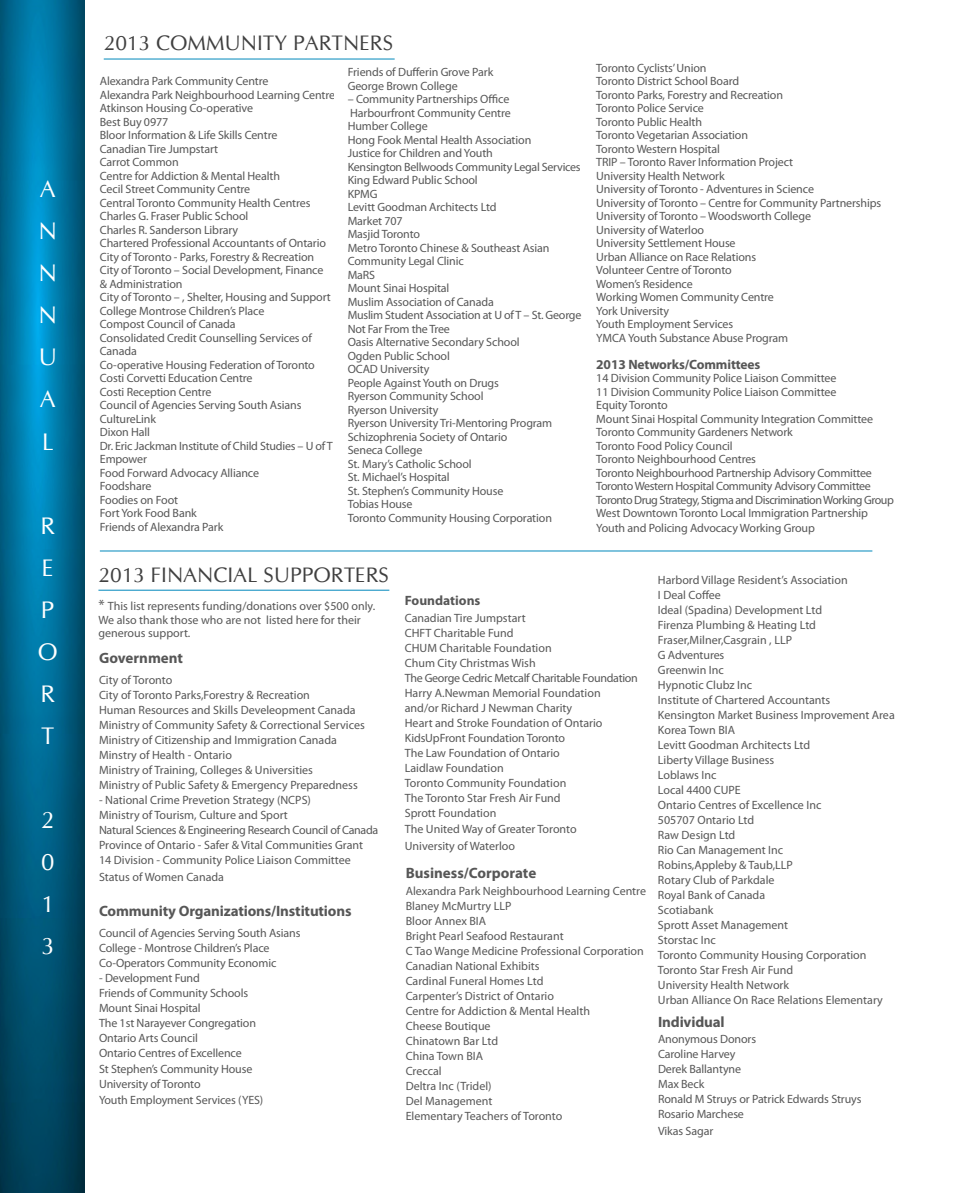
<style>
.page{position:relative;width:964px;height:1193px;background:#fff}
.page>*{position:absolute;margin:0;border:0;box-sizing:border-box;transform-origin:0 0}
.t1{font:24px/42px "CG Omega";color:#fff;text-align:justify}
.t2{font:21px "CG Omega";color:#404040}
.t3{font:700 15px "Myriad Pro";letter-spacing:-.01em;color:#575757}
.t4{font:700 13.5px "Myriad Pro";letter-spacing:-.01em;color:#575757}
.t5{font:12px/13.5px "Myriad Pro";letter-spacing:-.01em;color:#575757}
.s1{font-size:15px}
</style>
<div class="page">
<hr style="left:100px;top:550px;width:772px;height:1px;background:#0088bc">
<hr style="left:98px;top:590px;width:291px;height:1px;background:#0088bc">
<hr style="left:104px;top:59px;width:290px;height:1px;background:#0088bc">
<img style="left:1px;top:0;width:84px;height:1193px">
<h1 class="t1" style="left:38px;top:168px;width:20px">A N N N U A L</h1>
<h1 class="t1" style="left:38px;top:504px;width:21px;text-align:left">R<br>E<br>P<br>O<br>R<br>T</h1>
<h1 class="t1" style="left:41px;top:798px;width:15px">2<br>0<br>1<br>3</h1>
<h2 class="t2" style="left:104px;top:31px;width:291px">2013 COMMUNITY PARTNERS</h2>
<p class="t5" style="left:100px;top:74px;width:237px">Alexandra Park Community Centre<br>Alexandra Park Neighbourhood Learning Centre<br>Atkinson Housing Co-operative<br>Best Buy 0977<br>Bloor Information &amp; Life Skills Centre<br>Canadian Tire Jumpstart<br>Carrot Common<br>Centre for Addiction &amp; Mental Health<br>Cecil Street Community Centre<br>Central Toronto Community Health Centres<br>Charles G. Fraser Public School<br>Charles R. Sanderson Library<br>Chartered Professional Accountants of Ontario<br>City of Toronto - Parks, Forestry &amp; Recreation<br>City of Toronto – Social Development, Finance<br>&amp; Administration<br>City of Toronto – , Shelter, Housing and Support<br>College Montrose Children’s Place<br>Compost Council of Canada<br>Consolidated Credit Counselling Services of<br>Canada<br>Co-operative Housing Federation of Toronto<br>Costi Corvetti Education Centre<br>Costi Reception Centre<br>Council of Agencies Serving South Asians<br>CultureLink<br>Dixon Hall<br>Dr. Eric Jackman Institute of Child Studies – U of T<br>Empower<br>Food Forward Advocacy Alliance<br>Foodshare<br>Foodies on Foot<br>Fort York Food Bank<br>Friends of Alexandra Park</p>
<p class="t5" style="left:347px;top:65px;width:147px">Friends of Dufferin Grove Park<br>George Brown College</p>
<p class="t5" style="left:347px;top:92px;width:235px">– Community Partnerships Office<br>Harbourfront Community Centre<br>Humber College<br>Hong Fook Mental Health Association<br>Justice for Children and Youth<br>Kensington Bellwoods Community Legal Services<br>King Edward Public School<br>KPMG<br>Levitt Goodman Architects Ltd<br>Market 707<br>Masjid Toronto<br>Metro Toronto Chinese &amp; Southeast Asian<br>Community Legal Clinic<br>MaRS<br>Mount Sinai Hospital<br>Muslim Association of Canada<br>Muslim Student Association at U of T – St. George<br>Not Far From the Tree<br>Oasis Alternative Secondary School<br>Ogden Public School<br>OCAD University<br>People Against Youth on Drugs<br>Ryerson Community School<br>Ryerson University<br>Ryerson University Tri-Mentoring Program<br>Schizophrenia Society of Ontario<br>Seneca College<br>St. Mary’s Catholic School<br>St. Michael’s Hospital<br>St. Stephen’s Community House<br>Tobias House<br>Toronto Community Housing Corporation</p>
<p class="t5" style="left:596px;top:61px;width:286px">Toronto Cyclists’ Union<br>Toronto District School Board<br>Toronto Parks, Forestry and Recreation<br>Toronto Police Service<br>Toronto Public Health<br>Toronto Vegetarian Association<br>Toronto Western Hospital<br>TRIP – Toronto Raver Information Project<br>University Health Network<br>University of Toronto - Adventures in Science<br>University of Toronto – Centre for Community Partnerships<br>University of Toronto – Woodsworth College<br>University of Waterloo<br>University Settlement House<br>Urban Alliance on Race Relations<br>Volunteer Centre of Toronto<br>Women’s Residence<br>Working Women Community Centre<br>York University<br>Youth Employment Services<br>YMCA Youth Substance Abuse Program</p>
<p class="t4" style="left:596px;top:355px;width:166px">2013 Networks/Committees</p>
<p class="t5" style="left:596px;top:371px;width:299px">14 Division Community Police Liaison Committee<br>11 Division Community Police Liaison Committee<br>Equity Toronto<br>Mount Sinai Hospital Community Integration Committee Toronto Community Gardeners Network<br>Toronto Food Policy Council<br>Toronto Neighbourhood Centres<br>Toronto Neighbourhood Partnership Advisory Committee Toronto Western Hospital Community Advisory Committee Toronto Drug Strategy, Stigma and Discrimination Working Group West Downtown Toronto Local Immigration Partnership</p>
<p class="t5" style="left:596px;top:521px;width:220px">Youth and Policing Advocacy Working Group</p>
<h2 class="t2" style="left:98px;top:562px;width:292px">2013 FINANCIAL SUPPORTERS</h2>
<p class="t5" style="left:98px;top:599px;width:278px"><span class="s1">*</span> This list represents funding/donations over $500 only.<br>We also thank those who are not listed here for their generous support.</p>
<p class="t3" style="left:99px;top:648px;width:85px">Government</p>
<p class="t5" style="left:99px;top:672px;width:267px;line-height:15px">City of Toronto<br>City of Toronto Parks,Forestry &amp; Recreation<br>Human Resources and Skills Develeopment Canada Ministry of Community Safety &amp; Correctional Services Ministry of Citizenship and Immigration Canada Minstry of Health - Ontario<br>Ministry of Training, Colleges &amp; Universities<br>Ministry of Public Safety &amp; Emergency Preparedness</p>
<p class="t5" style="left:99px;top:792px;width:281px;line-height:15px">- National Crime Prevetion Strategy (NCPS)<br>Ministry of Tourism, Culture and Sport<br>Natural Sciences &amp; Engineering Research Council of Canada Province of Ontario - Safer &amp; Vital Communities Grant 14 Division - Community Police Liaison Committee</p>
<p class="t5" style="left:99px;top:870px;width:126px">Status of Women Canada</p>
<p class="t3" style="left:99px;top:901px;width:254px">Community Organizations/Institutions</p>
<p class="t5" style="left:99px;top:926px;width:203px;line-height:15px">Council of Agencies Serving South Asians<br>College - Montrose Children’s Place<br>Co-Operators Community Economic</p>
<p class="t5" style="left:99px;top:971px;width:158px;line-height:15px">- Development Fund<br>Friends of Community Schools<br>Mount Sinai Hospital<br>The 1st Narayever Congregation<br>Ontario Arts Council<br>Ontario Centres of Excellence<br>St Stephen’s Community House<br>University of Toronto</p>
<p class="t5" style="left:99px;top:1093px;width:166px">Youth Employment Services (YES)</p>
<p class="t4" style="left:404px;top:592px;width:77px">Foundations</p>
<p class="t5" style="left:404px;top:610px;width:234px;line-height:15px">Canadian Tire Jumpstart<br>CHFT Charitable Fund<br>CHUM Charitable Foundation<br>Chum City Christmas Wish<br>The George Cedric Metcalf Charitable Foundation<br>Harry A.Newman Memorial Foundation<br>and/or Richard J Newman Charity<br>Heart and Stroke Foundation of Ontario<br>KidsUpFront Foundation Toronto<br>The Law Foundation of Ontario<br>Laidlaw Foundation<br>Toronto Community Foundation<br>The Toronto Star Fresh Air Fund<br>Sprott Foundation</p>
<p class="t5" style="left:404px;top:821px;width:173px;line-height:16.5px">The United Way of Greater Toronto<br>University of Waterloo</p>
<p class="t3" style="left:405px;top:863px;width:132px">Business/Corporate</p>
<p class="t5" style="left:405px;top:883px;width:242px;line-height:15px">Alexandra Park Neighbourhood Learning Centre<br>Blaney McMurtry LLP<br>Bloor Annex BIA<br>Bright Pearl Seafood Restaurant<br>C Tao Wange Medicine Professional Corporation<br>Canadian National Exhibits<br>Cardinal Funeral Homes Ltd<br>Carpenter’s District of Ontario<br>Centre for Addiction &amp; Mental Health<br>Cheese Boutique<br>Chinatown Bar Ltd<br>China Town BIA<br>Creccal<br>Deltra Inc (Tridel)<br>Del Management<br>Elementary Teachers of Toronto</p>
<p class="t5" style="left:657px;top:573px;width:238px;line-height:15px">Harbord Village Resident’s Association<br>I Deal Coffee<br>Ideal (Spadina) Development Ltd<br>Firenza Plumbing &amp; Heating Ltd<br>Fraser,Milner,Casgrain , LLP<br>G Adventures<br>Greenwin Inc<br>Hypnotic Clubz Inc<br>Institute of Chartered Accountants<br>Kensington Market Business Improvement Area<br>Korea Town BIA<br>Levitt Goodman Architects Ltd<br>Liberty Village Business<br>Loblaws Inc<br>Local 4400 CUPE<br>Ontario Centres of Excellence Inc<br>505707 Ontario Ltd<br>Raw Design Ltd<br>Rio Can Management Inc<br>Robins,Appleby &amp; Taub,LLP<br>Rotary Club of Parkdale<br>Royal Bank of Canada<br>Scotiabank<br>Sprott Asset Management<br>Storstac Inc<br>Toronto Community Housing Corporation<br>Toronto Star Fresh Air Fund<br>University Health Network<br>Urban Alliance On Race Relations Elementary</p>
<p class="t3" style="left:658px;top:1011px;width:68px">Individual</p>
<p class="t5" style="left:658px;top:1031px;width:205px;line-height:15px">Anonymous Donors<br>Caroline Harvey<br>Derek Ballantyne<br>Max Beck<br>Ronald M Struys or Patrick Edwards Struys<br>Rosario Marchese</p>
<p class="t5" style="left:658px;top:1123px;width:57px">Vikas Sagar</p>
</div>
